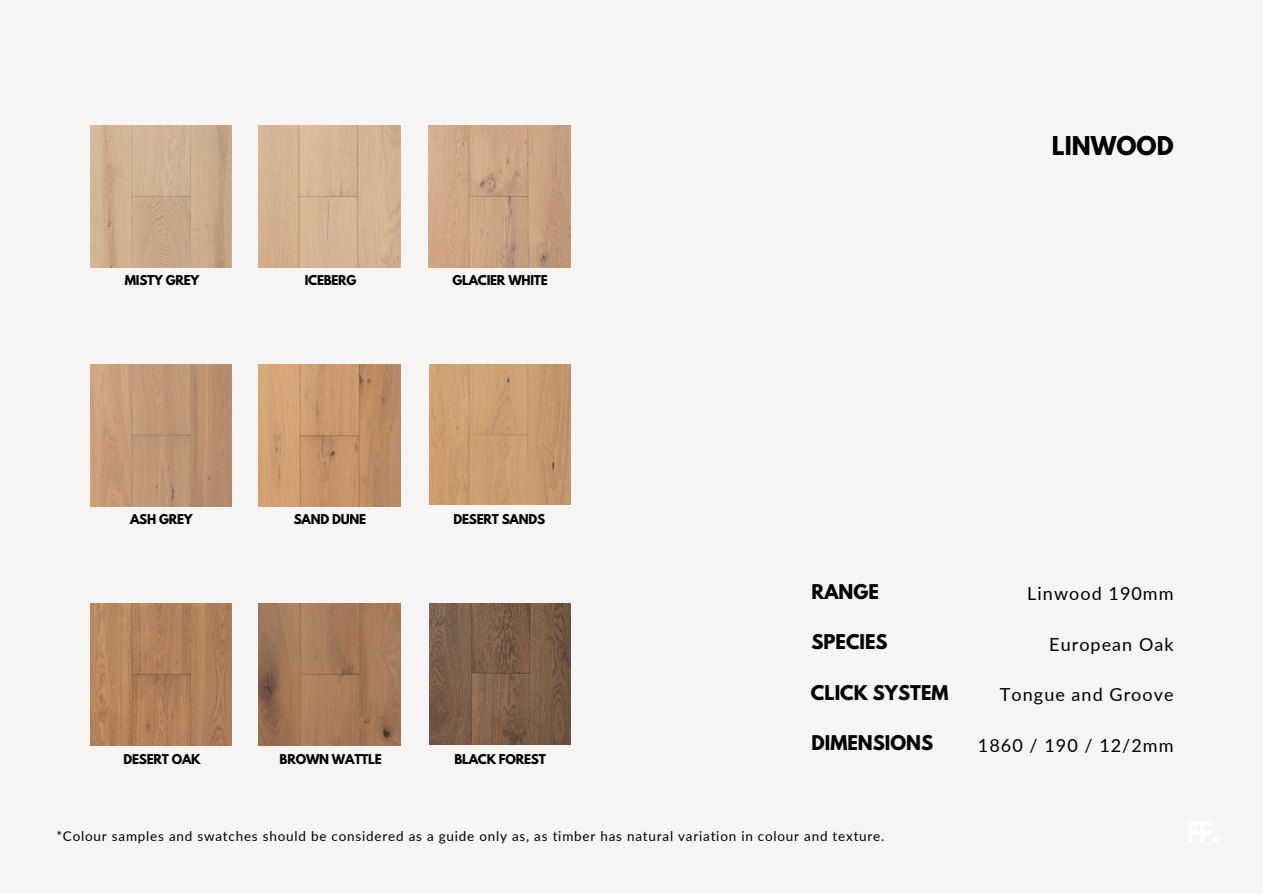
<style>
.page{position:relative;width:1263px;height:894px;background:#fff}
.page>*{position:absolute;margin:0;border:0;box-sizing:border-box;transform-origin:0 0}
.t1{font:700 22.95px "League Spartan";color:#000}
.t2{font:18px "Lato";letter-spacing:.06em;color:#000}
.t3{font:700 18px "League Spartan";color:#000}
.t4{font:13.5px "Lato";letter-spacing:.06em;color:#000}
.t5{font:700 12px "League Spartan";letter-spacing:-.02em;color:#000}
</style>
<div class="page">
<div style="left:0;top:0;width:1263px;height:893px;background:#f6f5f4"></div>
<img style="left:90px;top:125px;width:142px;height:142px">
<img style="left:259px;top:125px;width:141px;height:142px">
<img style="left:429px;top:125px;width:141px;height:142px">
<img style="left:90px;top:364px;width:142px;height:142px">
<img style="left:259px;top:364px;width:141px;height:142px">
<img style="left:430px;top:364px;width:140px;height:141px">
<img style="left:90px;top:603px;width:142px;height:142px">
<img style="left:259px;top:603px;width:141px;height:142px">
<img style="left:430px;top:603px;width:140px;height:141px">
<p class="t5" style="left:125px;top:274px;width:76px">MISTY GREY</p>
<p class="t5" style="left:305px;top:274px;width:53px">ICEBERG</p>
<p class="t5" style="left:453px;top:274px;width:97px">GLACIER WHITE</p>
<p class="t5" style="left:130px;top:513px;width:64px">ASH GREY</p>
<p class="t5" style="left:294px;top:513px;width:74px">SAND DUNE</p>
<p class="t5" style="left:454px;top:513px;width:93px">DESERT SANDS</p>
<p class="t5" style="left:124px;top:752px;width:79px">DESERT OAK</p>
<p class="t5" style="left:280px;top:752px;width:104px">BROWN WATTLE</p>
<p class="t5" style="left:454px;top:752px;width:93px">BLACK FOREST</p>
<p class="t1" style="left:1052px;top:134px;width:123px">LINWOOD</p>
<p class="t3" style="left:811px;top:583px;width:69px">RANGE</p>
<p class="t2" style="left:1027px;top:582px;width:148px">Linwood 190mm</p>
<p class="t3" style="left:811px;top:633px;width:78px">SPECIES</p>
<h3 class="t2" style="left:1049px;top:632px;width:126px">European Oak</h3>
<h3 class="t3" style="left:811px;top:683px;width:139px">CLICK SYSTEM</h3>
<h3 class="t2" style="left:1000px;top:683px;width:175px">Tongue and Groove</h3>
<p class="t3" style="left:811px;top:734px;width:123px">DIMENSIONS</p>
<h3 class="t2" style="left:978px;top:733px;width:197px">1860 / 190 / 12/2mm</h3>
<h4 class="t4" style="left:56px;top:827px;width:829px">*Colour samples and swatches should be considered as a guide only as, as timber has natural variation in colour and texture.</h4>
</div>
